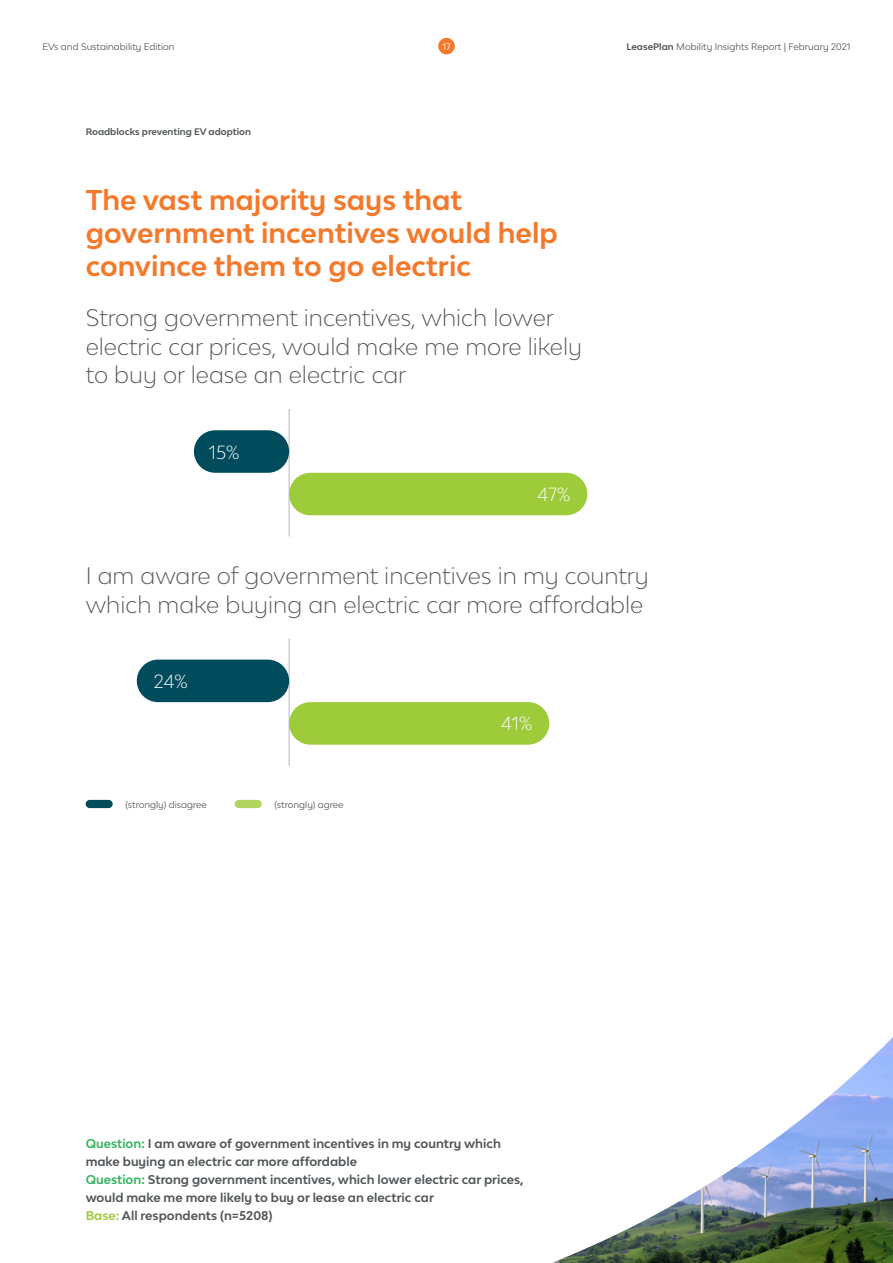
<style>
.page{position:relative;width:893px;height:1263px;background:#fff}
.page>*{position:absolute;margin:0;border:0;box-sizing:border-box;transform-origin:0 0}
.Heading{font:700 27px/33px "Lease Plan";color:#f4792a}
.Sub_heading{font:300 22.5px/28.5px "Lease Plan";color:#515659}
.t1{font:300 18px "Lease Plan";color:#fff}
.Heading-2{font:700 12px/18px "Lease Plan";color:#515659}
.Heading-3{font:9px "Lease Plan";color:#515659}
.Section_title{font:700 9px "Lease Plan";color:#515659}
.t2{font:9px "Lease Plan";color:#fff}
.s1{font-weight:700}
.s2{color:#34b55f}
.s3{color:#9ecb3a}
</style>
<div class="page">
<img style="left:552px;top:1037px;width:341px;height:226px">
<div style="left:438px;top:38px;width:17px;height:16px;background:#f4792a;border-radius:50%"></div>
<hr style="left:289px;top:409px;width:1px;height:128px;background:#b4b7bc">
<hr style="left:289px;top:638px;width:1px;height:128px;background:#b4b7bc">
<div style="left:137px;top:660px;width:152px;height:42px;background:#004b5c;border-radius:21px"></div>
<div style="left:289px;top:702px;width:260px;height:43px;background:#9ecb3a;border-radius:21px"></div>
<div style="left:86px;top:800px;width:27px;height:8px;background:#004b5c;border-radius:4px"></div>
<div style="left:235px;top:800px;width:27px;height:8px;background:#b1d460;border-radius:4px"></div>
<div style="left:289px;top:473px;width:298px;height:42px;background:#9ecb3a;border-radius:21px"></div>
<div style="left:194px;top:430px;width:95px;height:43px;background:#004b5c;border-radius:21px"></div>
<p class="Heading-3" style="left:43px;top:40px;width:134px">EVs and Sustainability Edition</p>
<p class="t2" style="left:442px;top:40px;width:10px">17</p>
<p class="Heading-3" style="left:626px;top:40px;width:226px"><span class="s1">LeasePlan</span> Mobility Insights Report | February 2021</p>
<p class="Section_title" style="left:86px;top:126px;width:167px">Roadblocks preventing EV adoption</p>
<p class="Heading" style="left:86px;top:183px;width:474px">The vast majority says that government incentives would help convince them to go electric</p>
<p class="Sub_heading" style="left:86px;top:303px;width:498px">Strong government incentives, which lower electric car prices, would make me more likely to buy or lease an electric car</p>
<p class="t1" style="left:209px;top:440px;width:32px">15%</p>
<p class="t1" style="left:537px;top:483px;width:34px">47%</p>
<p class="Sub_heading" style="left:86px;top:561px;width:565px">I am aware of government incentives in my country which make buying an electric car more affordable</p>
<p class="t1" style="left:154px;top:669px;width:35px">24%</p>
<p class="Heading-3" style="left:125px;top:798px;width:83px">(strongly) disagree</p>
<p class="Heading-3" style="left:274px;top:798px;width:70px">(strongly) agree</p>
<p class="t1" style="left:501px;top:712px;width:33px">41%</p>
<p class="Heading-2" style="left:86px;top:1134px;width:417px"><span class="s2">Question:</span> I am aware of government incentives in my country which make buying an electric car more affordable</p>
<p class="Heading-2" style="left:86px;top:1170px;width:440px"><span class="s2">Question:</span> Strong government incentives, which lower electric car prices, would make me more likely to buy or lease an electric car</p>
<p class="Heading-2" style="left:86px;top:1206px;width:188px"><span class="s3">Base:</span> All respondents (n=5208)</p>
</div>
